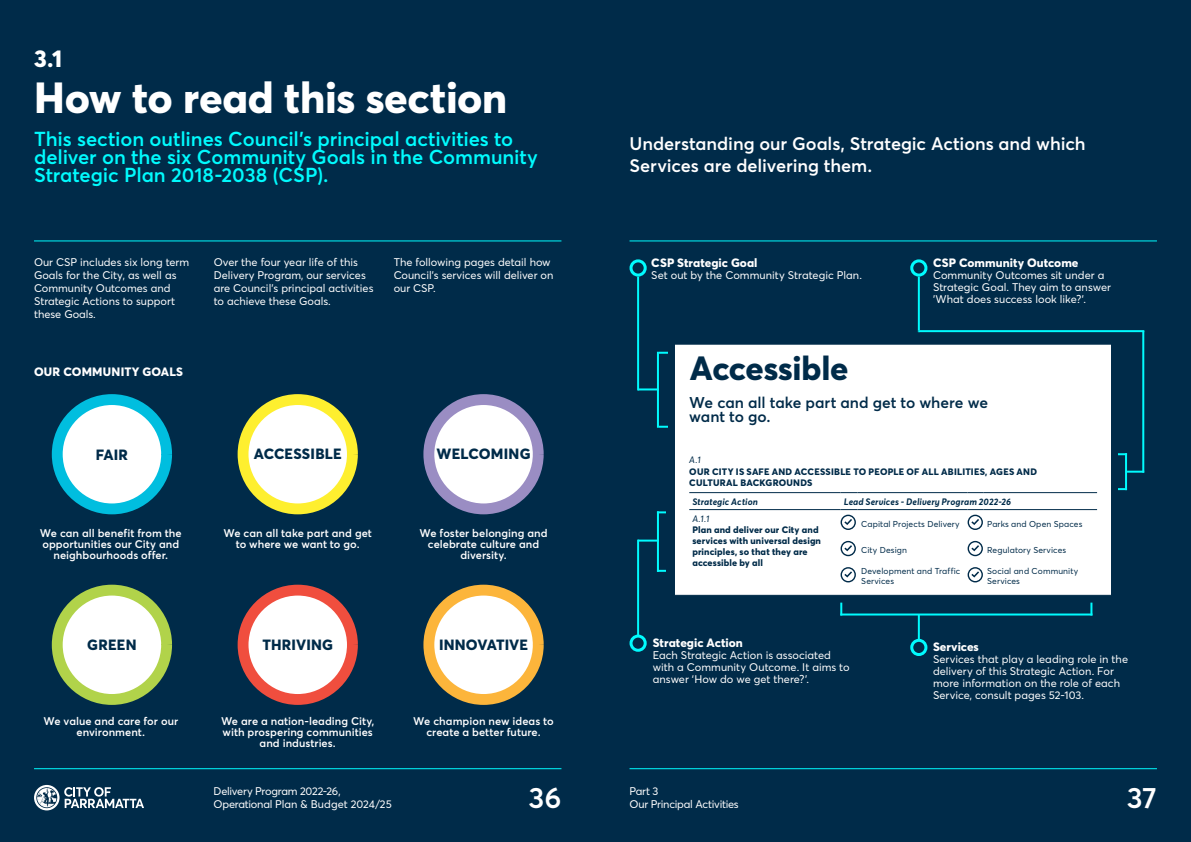
<style>
.page{position:relative;width:1191px;height:842px;background:#fff}
.page>*{position:absolute;margin:0;border:0;box-sizing:border-box;transform-origin:0 0}
.t1{font:800 43px "Parramatta";letter-spacing:-.01em;color:#fff}
.t2{font:800 33.2px "Parramatta";letter-spacing:-.005em;color:#002b49}
.t3{font:600 29px "Parramatta";color:#fff}
.t4{font:800 24px "Parramatta";color:#fff}
.t5{font:600 20px/18px "Parramatta";letter-spacing:-.005em;color:#00fbfe}
.t6{font:600 18px/21.6px "Parramatta";letter-spacing:-.005em;color:#fff}
.t7{font:600 15.4px/13.9px "Parramatta";color:#002b49}
.t8{font:800 14.7px "Parramatta";letter-spacing:.01em;color:#002b49}
.t9{font:800 12px "Parramatta";color:#fff}
.t10{font:11px/12.9px "Parramatta";color:#fff}
.t11{font:600 11px/11px "Parramatta";letter-spacing:.005em;color:#fff;text-align:center}
.t12{font:11px/12.9px "Parramatta";letter-spacing:-.02em;color:#fff}
.t13{font:11px/12.9px "Parramatta";letter-spacing:-.025em;color:#fff}
.t14{font:800 9.3px/11.1px "Parramatta";letter-spacing:.015em;color:#002b49}
.t15{font:italic 700 9.3px "Parramatta";letter-spacing:.01em;color:#002b49}
.t16{font:italic 9.3px "Parramatta";color:#002b49}
.t17{font:8.5px/10.2px "Parramatta";letter-spacing:.015em;color:#002b49}
</style>
<div class="page">
<div style="left:0;top:0;width:595px;height:842px;background:#002b49"></div>
<hr style="left:34px;top:768px;width:527px;height:1px;background:#00fbfe">
<svg style="left:34px;top:785px;width:110px;height:25px"></svg>
<div style="left:596px;top:0;width:595px;height:842px;background:#002b49"></div>
<hr style="left:34px;top:240px;width:527px;height:1px;background:#00fbfe">
<hr style="left:629px;top:240px;width:528px;height:1px;background:#00fbfe">
<div style="left:674px;top:344px;width:438px;height:252px;background:#fff;border:1px solid #002b49"></div>
<hr style="left:689px;top:492px;width:151px;height:1px;background:#002b49">
<svg style="left:840px;top:492px;width:17px;height:1px"></svg>
<hr style="left:857px;top:492px;width:110px;height:1px;background:#002b49">
<svg style="left:967px;top:492px;width:16px;height:1px"></svg>
<hr style="left:983px;top:492px;width:114px;height:1px;background:#002b49">
<hr style="left:689px;top:509px;width:151px;height:1px;background:#002b49">
<hr style="left:857px;top:509px;width:110px;height:1px;background:#002b49">
<hr style="left:983px;top:509px;width:114px;height:1px;background:#002b49">
<svg style="left:840px;top:509px;width:17px;height:21px"></svg>
<svg style="left:967px;top:509px;width:16px;height:21px"></svg>
<svg style="left:840px;top:541px;width:16px;height:15px"></svg>
<svg style="left:967px;top:541px;width:16px;height:15px"></svg>
<svg style="left:840px;top:567px;width:16px;height:15px"></svg>
<svg style="left:967px;top:567px;width:16px;height:15px"></svg>
<div style="left:910px;top:259px;width:17px;height:18px;border:3px solid #00fbfe;border-radius:50%"></div>
<hr style="left:918px;top:277px;width:2px;height:55px;background:#00fbfe">
<hr style="left:1142px;top:331px;width:2px;height:142px;background:#00fbfe">
<hr style="left:918px;top:330px;width:226px;height:2px;background:#00fbfe">
<svg style="left:1127px;top:471px;width:17px;height:2px"></svg>
<hr style="left:1125px;top:453px;width:2px;height:37px;background:#00fbfe">
<div style="left:629px;top:259px;width:17px;height:18px;border:3px solid #00fbfe;border-radius:50%"></div>
<hr style="left:637px;top:277px;width:2px;height:113px;background:#00fbfe">
<hr style="left:638px;top:388px;width:21px;height:2px;background:#00fbfe">
<hr style="left:657px;top:352px;width:2px;height:76px;background:#00fbfe">
<div style="left:629px;top:635px;width:17px;height:17px;border:3px solid #00fbfe;border-radius:50%"></div>
<hr style="left:637px;top:540px;width:2px;height:95px;background:#00fbfe">
<hr style="left:638px;top:540px;width:21px;height:2px;background:#00fbfe">
<div style="left:910px;top:639px;width:17px;height:17px;border:3px solid #00fbfe;border-radius:50%"></div>
<hr style="left:918px;top:614px;width:2px;height:25px;background:#00fbfe">
<hr style="left:840px;top:613px;width:252px;height:2px;background:#00fbfe">
<svg style="left:1090px;top:603px;width:2px;height:11px"></svg>
<svg style="left:840px;top:603px;width:2px;height:12px"></svg>
<svg style="left:1118px;top:453px;width:9px;height:2px"></svg>
<svg style="left:1118px;top:488px;width:7px;height:2px"></svg>
<svg style="left:659px;top:352px;width:9px;height:2px"></svg>
<svg style="left:659px;top:426px;width:9px;height:2px"></svg>
<svg style="left:659px;top:511px;width:7px;height:2px"></svg>
<svg style="left:659px;top:570px;width:7px;height:2px"></svg>
<hr style="left:657px;top:511px;width:2px;height:61px;background:#00fbfe">
<hr style="left:629px;top:768px;width:528px;height:1px;background:#00fbfe">
<svg style="left:52px;top:394px;width:120px;height:120px;background:#abe9f4"></svg>
<svg style="left:238px;top:394px;width:120px;height:120px;background:#fef9ba"></svg>
<svg style="left:423px;top:394px;width:120px;height:120px;background:#dcd8ea"></svg>
<svg style="left:52px;top:585px;width:120px;height:120px;background:#e5f0c3"></svg>
<svg style="left:238px;top:585px;width:120px;height:120px;background:#f9c5bf"></svg>
<svg style="left:423px;top:585px;width:120px;height:120px;background:#fbe5bf"></svg>
<h3 class="t4" style="left:34px;top:42px;width:30px">3.1</h3>
<h1 class="t1" style="left:34px;top:67px;width:475px">How to read this section</h1>
<h3 class="t5" style="left:34px;top:129px;width:505px">This section outlines Council's principal activities to deliver on the six Community Goals in the Community<br>Strategic Plan 2018-2038 (CSP).</h3>
<p class="t10" style="left:34px;top:255px;width:157px">Our CSP includes six long term<br>Goals for the City, as well as<br>Community Outcomes and<br>Strategic Actions to support these Goals.</p>
<p class="t10" style="left:214px;top:255px;width:161px">Over the four year life of this<br>Delivery Program, our services are Council's principal activities to achieve these Goals.</p>
<p class="t10" style="left:394px;top:255px;width:161px">The following pages detail how<br>Council's services will deliver on our CSP.</p>
<p class="t9" style="left:34px;top:363px;width:151px">OUR COMMUNITY GOALS</p>
<h3 class="t8" style="left:96px;top:444px;width:34px">FAIR</h3>
<h3 class="t8" style="left:254px;top:444px;width:89px">ACCESSIBLE</h3>
<h3 class="t8" style="left:436px;top:444px;width:95px">WELCOMING</h3>
<p class="t11" style="left:40px;top:527px;width:143px">We can all benefit from the opportunities our City and neighbourhoods offer.</p>
<p class="t11" style="left:223px;top:527px;width:150px">We can all take part and get to where we want to go.</p>
<p class="t11" style="left:419px;top:527px;width:130px">We foster belonging and celebrate culture and diversity.</p>
<h3 class="t8" style="left:87px;top:634px;width:51px">GREEN</h3>
<h3 class="t8" style="left:262px;top:634px;width:72px">THRIVING</h3>
<h3 class="t8" style="left:439px;top:634px;width:91px">INNOVATIVE</h3>
<p class="t11" style="left:44px;top:715px;width:136px">We value and care for our environment.</p>
<p class="t11" style="left:221px;top:715px;width:155px">We are a nation-leading City, with prospering communities and industries.</p>
<p class="t11" style="left:413px;top:715px;width:142px">We champion new ideas to create a better future.</p>
<h3 class="t6" style="left:629px;top:132px;width:457px">Understanding our Goals, Strategic Actions and which<br>Services are delivering them.</h3>
<p class="t9" style="left:651px;top:255px;width:108px">CSP Strategic Goal</p>
<p class="t10" style="left:651px;top:269px;width:212px">Set out by the Community Strategic Plan.</p>
<h2 class="t2" style="left:690px;top:345px;width:160px">Accessible</h2>
<p class="t9" style="left:933px;top:255px;width:147px">CSP Community Outcome</p>
<p class="t10" style="left:933px;top:269px;width:179px;line-height:12px">Community Outcomes sit under a<br>Strategic Goal. They aim to answer 'What does success look like?'.</p>
<h3 class="t7" style="left:689px;top:395px;width:300px">We can all take part and get to where we want to go.</h3>
<p class="t16" style="left:689px;top:454px;width:13px">A.1</p>
<p class="t14" style="left:689px;top:465px;width:349px">OUR CITY IS SAFE AND ACCESSIBLE TO PEOPLE OF ALL ABILITIES, AGES AND<br>CULTURAL BACKGROUNDS</p>
<p class="t15" style="left:692px;top:495px;width:67px">Strategic Action</p>
<p class="t15" style="left:843px;top:495px;width:169px">Lead Services - Delivery Program 2022-26</p>
<p class="t16" style="left:692px;top:512px;width:19px">A.1.1</p>
<p class="t14" style="left:692px;top:524px;width:130px">Plan and deliver our City and services with universal design principles, so that they are accessible by all</p>
<p class="t17" style="left:861px;top:518px;width:100px">Capital Projects Delivery</p>
<p class="t17" style="left:987px;top:518px;width:97px">Parks and Open Spaces</p>
<p class="t17" style="left:861px;top:545px;width:47px">City Design</p>
<p class="t17" style="left:987px;top:545px;width:81px">Regulatory Services</p>
<p class="t17" style="left:861px;top:566px;width:101px">Development and Traffic<br>Services</p>
<p class="t17" style="left:987px;top:566px;width:93px">Social and Community<br>Services</p>
<p class="t9" style="left:653px;top:634px;width:92px">Strategic Action</p>
<p class="t10" style="left:653px;top:648px;width:198px;line-height:12px">Each Strategic Action is associated with a Community Outcome. It aims to answer ‘How do we get there?’.</p>
<p class="t9" style="left:933px;top:638px;width:47px">Services</p>
<p class="t10" style="left:933px;top:653px;width:197px;line-height:12px">Services that play a leading role in the delivery of this Strategic Action. For more information on the role of each Service, consult pages 52-103.</p>
<p class="t12" style="left:214px;top:784px;width:180px">Delivery Program 2022-26,<br>Operational Plan &amp; Budget 2024/25</p>
<h3 class="t3" style="left:528px;top:777px;width:34px">36</h3>
<p class="t13" style="left:629px;top:784px;width:111px">Part 3<br>Our Principal Activities</p>
<h3 class="t3" style="left:1126px;top:777px;width:32px">37</h3>
</div>
